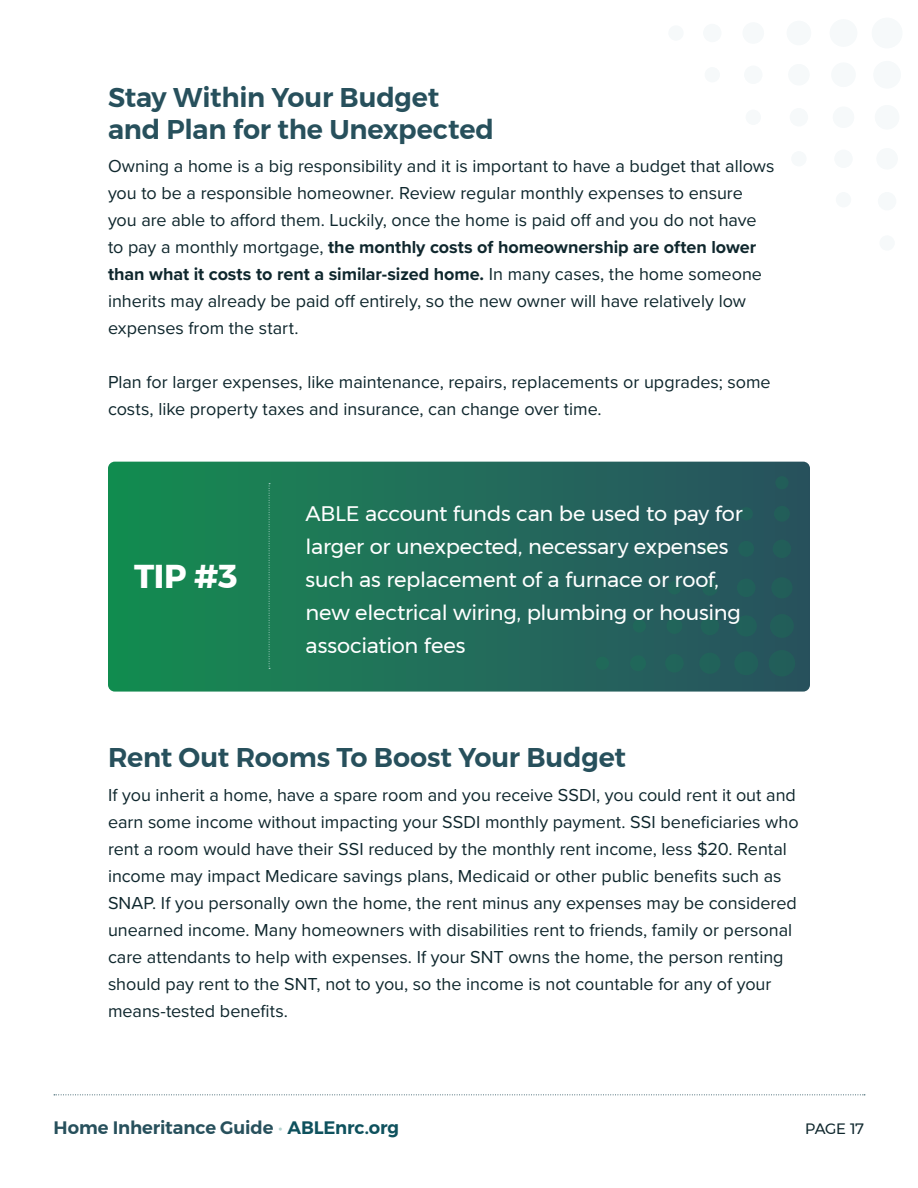
<style>
.page{position:relative;width:918px;height:1188px;background:#fff}
.page>*{position:absolute;margin:0;border:0;box-sizing:border-box;transform-origin:0 0}
.t1{font:700 33px "Montserrat";color:#fff}
.t2{font:600 27px/31.5px "Montserrat";letter-spacing:-.01em;color:#27505c}
.t3{font:21px/33px "Montserrat";letter-spacing:-.01em;color:#fff}
.t4{font:18px/27px "Proxima Nova";color:#0f272d}
.t5{font:600 18px "Montserrat";letter-spacing:-.005em;color:#27505c}
.t6{font:15px "Montserrat";letter-spacing:-.02em;color:#0f272d}
.s1{font-weight:700}
.s2{font-weight:400;color:#b5d5d0}
.s3{color:#0e515d}
</style>
<div class="page">
<svg style="left:108px;top:462px;width:702px;height:230px;background:#206e59"></svg>
<svg style="left:269px;top:483px;width:1px;height:186px"></svg>
<svg style="left:54px;top:1094px;width:811px;height:1px"></svg>
<div style="left:872px;top:18px;width:31px;height:31px;background:#f6f9fa;border-radius:50%"></div>
<div style="left:876px;top:148px;width:22px;height:22px;background:#f6f9fa;border-radius:50%"></div>
<div style="left:833px;top:106px;width:21px;height:22px;background:#f6f9fa;border-radius:50%"></div>
<div style="left:788px;top:64px;width:22px;height:22px;background:#f6f9fa;border-radius:50%"></div>
<div style="left:742px;top:22px;width:22px;height:22px;background:#f6f9fa;border-radius:50%"></div>
<div style="left:873px;top:61px;width:28px;height:28px;background:#f6f9fa;border-radius:50%"></div>
<div style="left:830px;top:19px;width:27px;height:28px;background:#f6f9fa;border-radius:50%"></div>
<div style="left:878px;top:192px;width:18px;height:19px;background:#f6f9fa;border-radius:50%"></div>
<div style="left:834px;top:149px;width:19px;height:19px;background:#f6f9fa;border-radius:50%"></div>
<div style="left:790px;top:108px;width:18px;height:19px;background:#f6f9fa;border-radius:50%"></div>
<div style="left:744px;top:65px;width:19px;height:19px;background:#f6f9fa;border-radius:50%"></div>
<div style="left:703px;top:24px;width:19px;height:18px;background:#f6f9fa;border-radius:50%"></div>
<div style="left:875px;top:105px;width:25px;height:25px;background:#f6f9fa;border-radius:50%"></div>
<div style="left:831px;top:62px;width:25px;height:25px;background:#f6f9fa;border-radius:50%"></div>
<div style="left:787px;top:21px;width:24px;height:24px;background:#f6f9fa;border-radius:50%"></div>
<div style="left:879px;top:235px;width:16px;height:16px;background:#f6f9fa;border-radius:50%"></div>
<div style="left:836px;top:192px;width:15px;height:15px;background:#f6f9fa;border-radius:50%"></div>
<div style="left:791px;top:151px;width:16px;height:16px;background:#f6f9fa;border-radius:50%"></div>
<div style="left:746px;top:110px;width:15px;height:15px;background:#f6f9fa;border-radius:50%"></div>
<div style="left:705px;top:67px;width:15px;height:16px;background:#f6f9fa;border-radius:50%"></div>
<div style="left:668px;top:25px;width:16px;height:16px;background:#f6f9fa;border-radius:50%"></div>
<div style="left:740px;top:507px;width:13px;height:13px;background:#21605a;border-radius:50%"></div>
<div style="left:769px;top:650px;width:26px;height:26px;background:#225e59;border-radius:50%"></div>
<div style="left:665px;top:654px;width:19px;height:19px;background:#21655a;border-radius:50%"></div>
<div style="left:701px;top:617px;width:18px;height:18px;background:#21625a;border-radius:50%"></div>
<div style="left:737px;top:579px;width:19px;height:18px;background:#21605a;border-radius:50%"></div>
<div style="left:773px;top:540px;width:18px;height:18px;background:#225e59;border-radius:50%"></div>
<div style="left:734px;top:651px;width:24px;height:24px;background:#21605a;border-radius:50%"></div>
<div style="left:770px;top:614px;width:24px;height:24px;background:#225e59;border-radius:50%"></div>
<div style="left:630px;top:655px;width:16px;height:16px;background:#20675a;border-radius:50%"></div>
<div style="left:666px;top:618px;width:16px;height:16px;background:#21655a;border-radius:50%"></div>
<div style="left:702px;top:580px;width:16px;height:16px;background:#21625a;border-radius:50%"></div>
<div style="left:738px;top:541px;width:16px;height:16px;background:#21605a;border-radius:50%"></div>
<div style="left:774px;top:506px;width:16px;height:16px;background:#225e59;border-radius:50%"></div>
<div style="left:699px;top:653px;width:22px;height:21px;background:#21625a;border-radius:50%"></div>
<div style="left:736px;top:615px;width:21px;height:22px;background:#21605a;border-radius:50%"></div>
<div style="left:771px;top:577px;width:22px;height:21px;background:#225e59;border-radius:50%"></div>
<div style="left:596px;top:657px;width:13px;height:13px;background:#206959;border-radius:50%"></div>
<div style="left:633px;top:619px;width:13px;height:14px;background:#20675a;border-radius:50%"></div>
<div style="left:668px;top:581px;width:13px;height:13px;background:#21655a;border-radius:50%"></div>
<div style="left:703px;top:542px;width:14px;height:13px;background:#21625a;border-radius:50%"></div>
<div style="left:775px;top:476px;width:14px;height:13px;background:#225e59;border-radius:50%"></div>
<h3 class="t2" style="left:108px;top:82px;width:388px">Stay Within Your Budget and Plan for the Unexpected</h3>
<p class="t4" style="left:108px;top:152px;width:668px">Owning a home is a big responsibility and it is important to have a budget that allows you to be a responsible homeowner. Review regular monthly expenses to ensure you are able to afford them. Luckily, once the home is paid off and you do not have to pay a monthly mortgage, <span class="s1">the monthly costs of homeownership are often lower than what it costs to rent a similar-sized home.</span> In many cases, the home someone inherits may already be paid off entirely, so the new owner will have relatively low expenses from the start.</p>
<p class="t4" style="left:108px;top:368px;width:664px">Plan for larger expenses, like maintenance, repairs, replacements or upgrades; some costs, like property taxes and insurance, can change over time.</p>
<p class="t1" style="left:134px;top:550px;width:105px">TIP #3</p>
<p class="t3" style="left:306px;top:497px;width:439px">ABLE account funds can be used to pay for larger or unexpected, necessary expenses such as replacement of a furnace or roof, new electrical wiring, plumbing or housing association fees</p>
<h3 class="t2" style="left:108px;top:741px;width:520px">Rent Out Rooms To Boost Your Budget</h3>
<p class="t4" style="left:108px;top:780px;width:692px">If you inherit a home, have a spare room and you receive SSDI, you could rent it out and earn some income without impacting your SSDI monthly payment. SSI beneficiaries who rent a room would have their SSI reduced by the monthly rent income, less $20. Rental income may impact Medicare savings plans, Medicaid or other public benefits such as SNAP. If you personally own the home, the rent minus any expenses may be considered unearned income. Many homeowners with disabilities rent to friends, family or personal care attendants to help with expenses. If your SNT owns the home, the person renting should pay rent to the SNT, not to you, so the income is not countable for any of your means-tested benefits.</p>
<p class="t5" style="left:54px;top:1113px;width:347px">Home Inheritance Guide <span class="s2">•</span> <span class="s3">ABLEnrc.org</span></p>
<p class="t6" style="left:805px;top:1117px;width:60px">PAGE 17</p>
</div>
